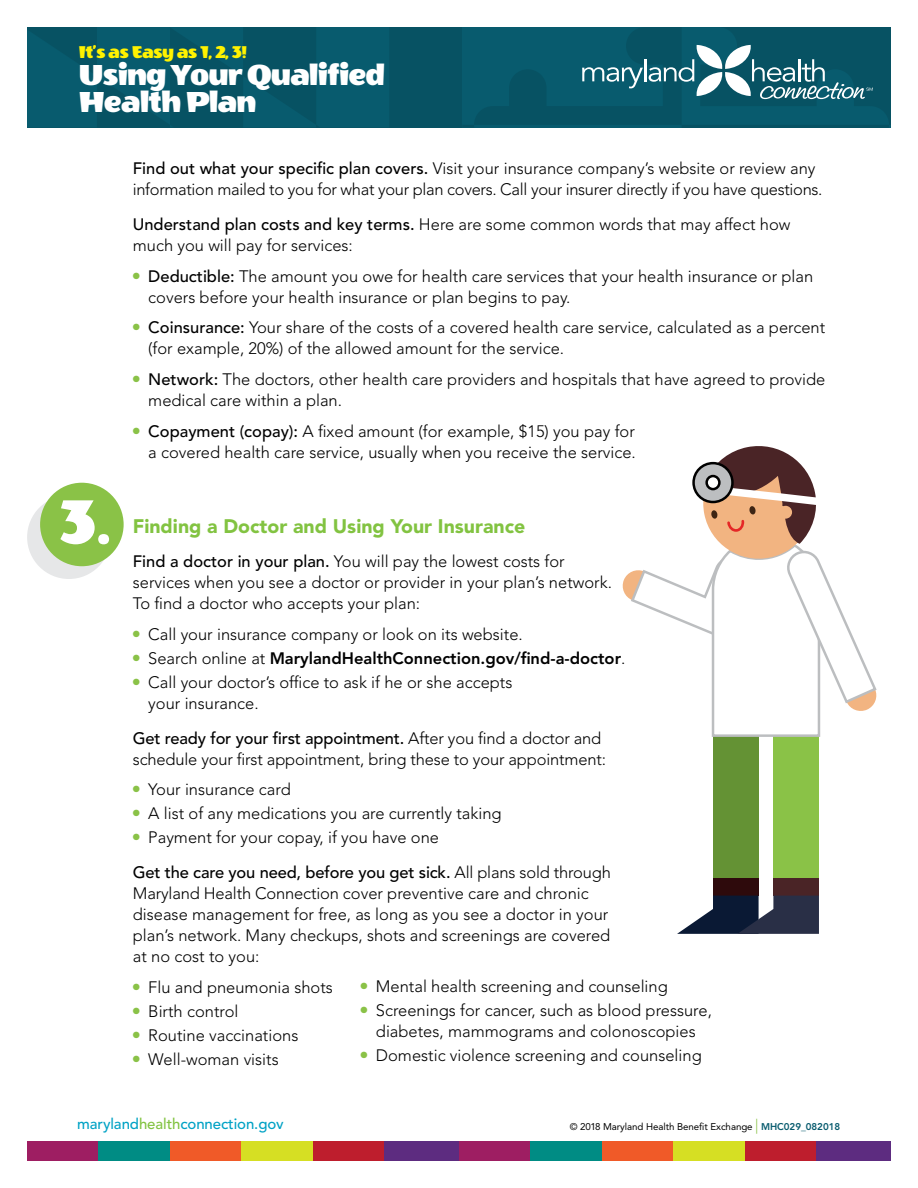
<style>
.page{position:relative;width:918px;height:1188px;background:#fff}
.page>*{position:absolute;margin:0;border:0;box-sizing:border-box;transform-origin:0 0}
.t1{font:71.4px "Wendy One";color:#fff}
.t2{font:33px/27px "Wendy One";letter-spacing:-.03em;color:#fff}
.t3{font:900 19.5px "Avenir LT Std";color:#82c341}
.t4{font:19.5px "Wendy One";letter-spacing:-.03em;color:#fff200}
.t5{font:300 16.5px/21px "Avenir LT Std";color:#000}
.t6{font:300 16.5px/21px "Avenir LT Std";letter-spacing:-.02em;color:#000}
.t7{font:800 16.5px "Avenir LT Std";color:#000}
.t8{font:500 15px "Avenir LT Std";letter-spacing:-.005em;color:#00a2c5}
.t9{font:9.75px "Avenir";letter-spacing:-.005em;color:#000}
.s1{font-weight:500}
.s2{font-weight:300}
.s3{color:#82c341}
.s4{font-weight:300;font-size:15px;color:#8ac247}
.s5{font-weight:800;color:#085b6e}
</style>
<div class="page">
<div style="left:27px;top:1142px;width:74px;height:19px;background:#9e1e62"></div>
<div style="left:459px;top:1142px;width:74px;height:19px;background:#9e1e62"></div>
<div style="left:99px;top:1142px;width:74px;height:19px;background:#008c84"></div>
<div style="left:531px;top:1142px;width:74px;height:19px;background:#008c84"></div>
<div style="left:170px;top:1142px;width:74px;height:19px;background:#f05a28"></div>
<div style="left:602px;top:1142px;width:74px;height:19px;background:#f05a28"></div>
<div style="left:242px;top:1142px;width:74px;height:19px;background:#d6df23"></div>
<div style="left:674px;top:1142px;width:74px;height:19px;background:#d6df23"></div>
<div style="left:313px;top:1142px;width:74px;height:19px;background:#be1e2d"></div>
<div style="left:745px;top:1142px;width:74px;height:19px;background:#be1e2d"></div>
<div style="left:385px;top:1142px;width:74px;height:19px;background:#5d2c80"></div>
<div style="left:817px;top:1142px;width:74px;height:19px;background:#5d2c80"></div>
<div style="left:27px;top:27px;width:435px;height:101px;background:#075263"></div>
<svg style="left:27px;top:27px;width:362px;height:100px"></svg>
<svg style="left:462px;top:27px;width:429px;height:101px;background:#186273"></svg>
<div style="left:27px;top:495px;width:84px;height:84px;background:#e6e7e8;border-radius:50%"></div>
<div style="left:40px;top:483px;width:84px;height:83px;background:#8ac247;border-radius:50%"></div>
<div style="left:773px;top:736px;width:46px;height:143px;background:#8ac247"></div>
<div style="left:713px;top:736px;width:46px;height:143px;background:#649234"></div>
<div style="left:773px;top:879px;width:46px;height:17px;background:#4a2426"></div>
<div style="left:713px;top:879px;width:46px;height:17px;background:#2e0a0c"></div>
<svg style="left:677px;top:896px;width:142px;height:38px"></svg>
<svg style="left:622px;top:446px;width:255px;height:291px"></svg>
<div style="left:694px;top:463px;width:38px;height:39px;background:#bcbec0;border-radius:50%"></div>
<div style="left:692px;top:462px;width:42px;height:41px;border:2px solid #000;border-radius:50%"></div>
<svg style="left:707px;top:476px;width:12px;height:13px"></svg>
<div style="left:705px;top:475px;width:16px;height:15px;border:2px solid #000;border-radius:50%"></div>
<p class="t4" style="left:79px;top:42px;width:170px">It’s as Easy as 1, 2, 3!</p>
<h2 class="t2" style="left:79px;top:62px;width:308px">Using Your Qualified<br>Health Plan</h2>
<h1 class="t1" style="left:59px;top:485px;width:53px">3.</h1>
<p class="t6" style="left:133px;top:158px;width:691px"><span class="s1">Find out what your specific plan covers.</span> Visit your insurance company’s website or review any information mailed to you for what your plan covers. Call your insurer directly if you have questions.</p>
<p class="t5" style="left:133px;top:214px;width:659px"><span class="s1">Understand plan costs and key terms.</span> Here are some common words that may affect how much you will pay for services:</p>
<p class="t5" style="left:148px;top:266px;width:666px;text-indent:-15px"><sup>●</sup> <span class="s1">Deductible:</span> The amount you owe for health care services that your health insurance or plan covers before your health insurance or plan begins to pay.</p>
<p class="t5" style="left:148px;top:317px;width:678px;text-indent:-15px"><sup>●</sup> <span class="s1">Coinsurance:</span> Your share of the costs of a covered health care service, calculated as a percent (for example, 20%) of the allowed amount for the service.</p>
<p class="t5" style="left:148px;top:369px;width:679px;text-indent:-15px"><sup>●</sup> <span class="s1">Network:</span> The doctors, other health care providers and hospitals that have agreed to provide medical care within a plan.</p>
<p class="t5" style="left:133px;top:421px;width:505px;text-align:right"><sup>●</sup> <span class="s1">Copayment (copay):</span> A fixed amount (for example, $15) you pay for a covered health care service, usually when you receive the service.</p>
<p class="t3" style="left:133px;top:514px;width:394px">Finding a Doctor and Using Your Insurance</p>
<p class="t5" style="left:133px;top:551px;width:481px"><span class="s1">Find a doctor in your plan.</span> You will pay the lowest costs for services when you see a doctor or provider in your plan’s network.<br>To find a doctor who accepts your plan:</p>
<p class="t5" style="left:133px;top:624px;width:391px"><sup>●</sup> Call your insurance company or look on its website.</p>
<p class="t7" style="left:133px;top:649px;width:494px"><sup>●</sup> <span class="s2">Search online at</span> MarylandHealthConnection.gov/find-a-doctor<span class="s2">.</span></p>
<p class="t5" style="left:148px;top:672px;width:366px;text-indent:-15px"><sup>●</sup> Call your doctor’s office to ask if he or she accepts your insurance.</p>
<p class="t5" style="left:133px;top:728px;width:475px"><span class="s1">Get ready for your first appointment.</span> After you find a doctor and schedule your first appointment, bring these to your appointment:</p>
<p class="t5" style="left:133px;top:779px;width:159px"><sup>●</sup> Your insurance card</p>
<p class="t5" style="left:133px;top:803px;width:370px"><sup>●</sup> A list of any medications you are currently taking</p>
<p class="t5" style="left:133px;top:821px;width:480px;line-height:34.5px"><sup>●</sup> Payment for your copay, if you have one<br><span class="s1">Get the care you need, before you get sick.</span> All plans sold through</p>
<p class="t5" style="left:133px;top:883px;width:479px">Maryland Health Connection cover preventive care and chronic disease management for free, as long as you see a doctor in your plan’s network. Many checkups, shots and screenings are covered at no cost to you:</p>
<p class="t5" style="left:133px;top:977px;width:202px"><sup>●</sup> Flu and pneumonia shots</p>
<p class="t5" style="left:133px;top:1001px;width:107px"><sup>●</sup> Birth control</p>
<p class="t5" style="left:133px;top:1025px;width:167px"><sup>●</sup> Routine vaccinations</p>
<p class="t5" style="left:133px;top:1049px;width:147px"><sup>●</sup> Well-woman visits</p>
<p class="t5" style="left:360px;top:976px;width:309px"><sup>●</sup> Mental health screening and counseling</p>
<p class="t5" style="left:360px;top:1000px;width:353px;text-align:center"><sup>●</sup> Screenings for cancer, such as blood pressure, diabetes, mammograms and colonoscopies</p>
<p class="t5" style="left:360px;top:1045px;width:343px"><sup>●</sup> Domestic violence screening and counseling</p>
<p class="t8" style="left:77px;top:1115px;width:208px">maryland<span class="s3">health</span>connection.gov</p>
<p class="t9" style="left:570px;top:1121px;width:272px">© 2018 Maryland Health Benefit Exchange <span class="s4">|</span> <span class="s5">MHC029_082018</span></p>
</div>
